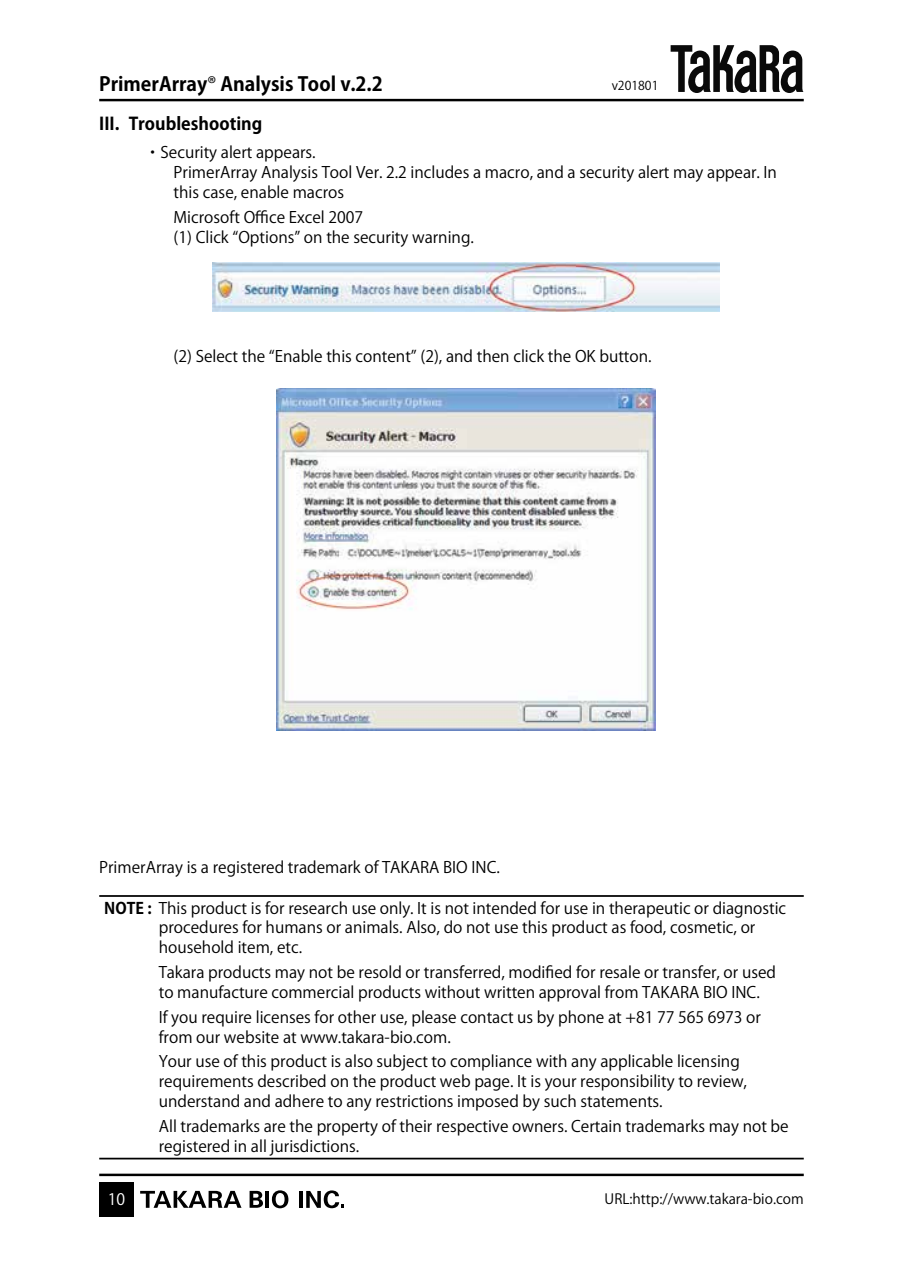
<style>
.page{position:relative;width:903px;height:1275px;background:#fff}
.page>*{position:absolute;margin:0;border:0;box-sizing:border-box;transform-origin:0 0}
.t1{font:700 19.25px "Koz Go Pro";color:#000}
.t2{font:700 17.32px "Koz Go Pro";color:#000}
.t3{font:15.75px/19.8px "Koz Go Pro";color:#000}
.t4{font:15.75px "Koz Go Pro";color:#fff}
.t5{font:14px "Koz Go Pro";color:#000}
.t6{font:12.25px "Koz Go Pro";color:#000}
.s1{font-weight:400}
.s2{font-weight:700}
</style>
<div class="page">
<hr style="left:99px;top:1174px;width:705px;height:2px;background:#000">
<div style="left:99px;top:1182px;width:35px;height:35px;background:#000"></div>
<svg style="left:272px;top:1190px;width:16px;height:18px"></svg>
<svg style="left:140px;top:1191px;width:101px;height:17px"></svg>
<hr style="left:265px;top:1191px;width:4px;height:17px;background:#000">
<hr style="left:299px;top:1191px;width:4px;height:17px;background:#000">
<svg style="left:306px;top:1190px;width:38px;height:18px"></svg>
<svg style="left:250px;top:1191px;width:13px;height:17px"></svg>
<hr style="left:99px;top:99px;width:705px;height:2px;background:#000">
<svg style="left:670px;top:45px;width:133px;height:48px"></svg>
<img style="left:213px;top:263px;width:506px;height:48px">
<img style="left:276px;top:389px;width:380px;height:341px">
<hr style="left:99px;top:895px;width:705px;height:2px;background:#000">
<hr style="left:99px;top:1158px;width:705px;height:1px;background:#000">
<p class="t1" style="left:99px;top:71px;width:285px">PrimerArray<span class="s1">®</span> Analysis Tool v.2.2</p>
<p class="t6" style="left:612px;top:78px;width:48px">v201801</p>
<p class="t2" style="left:99px;top:113px;width:165px">III. Troubleshooting</p>
<p class="t3" style="left:174px;top:143px;width:605px;text-indent:-29px">・Security alert appears.<br>PrimerArray Analysis Tool Ver. 2.2 includes a macro, and a security alert may appear. In this case, enable macros</p>
<p class="t3" style="left:174px;top:208px;width:302px">Microsoft Office Excel 2007<br>(1) Click “Options” on the security warning.</p>
<p class="t3" style="left:174px;top:347px;width:479px">(2) Select the “Enable this content” (2), and then click the OK button.</p>
<p class="t3" style="left:99px;top:858px;width:402px">PrimerArray is a registered trademark of TAKARA BIO INC.</p>
<p class="t3" style="left:159px;top:898px;width:629px;text-indent:-55px"><span class="s2">NOTE :</span> This product is for research use only. It is not intended for use in therapeutic or diagnostic procedures for humans or animals. Also, do not use this product as food, cosmetic, or household item, etc.</p>
<p class="t3" style="left:159px;top:963px;width:619px">Takara products may not be resold or transferred, modified for resale or transfer, or used to manufacture commercial products without written approval from TAKARA BIO INC.</p>
<p class="t3" style="left:159px;top:1007px;width:604px">If you require licenses for other use, please contact us by phone at +81 77 565 6973 or from our website at www.takara-bio.com.</p>
<p class="t3" style="left:159px;top:1052px;width:590px">Your use of this product is also subject to compliance with any applicable licensing requirements described on the product web page. It is your responsibility to review, understand and adhere to any restrictions imposed by such statements.</p>
<p class="t3" style="left:159px;top:1117px;width:631px">All trademarks are the property of their respective owners. Certain trademarks may not be registered in all jurisdictions.</p>
<p class="t4" style="left:108px;top:1189px;width:19px">10</p>
<p class="t5" style="left:605px;top:1189px;width:201px">URL:http://www.takara-bio.com</p>
</div>
